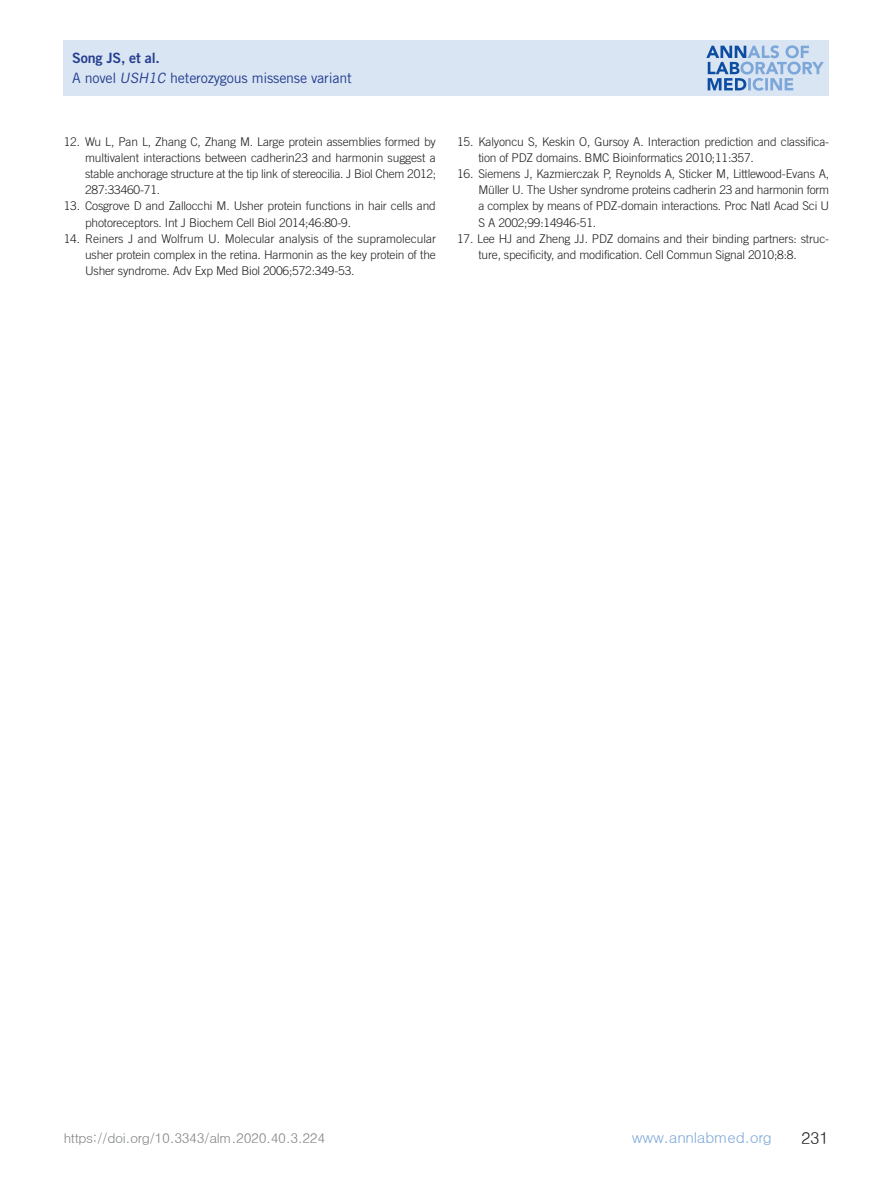
<style>
.page{position:relative;width:893px;height:1191px;background:#fff}
.page>*{position:absolute;margin:0;border:0;box-sizing:border-box;transform-origin:0 0}
.t1{font:16.5px "Dotum";color:#231f20}
.t2{font:15px "Dotum";letter-spacing:-.02em;color:#7ca7d8}
.t3{font:14.25px "Trade Gothic LT Std";letter-spacing:-.015em;color:#253f8e}
.t4{font:14.25px "Trade Gothic LT Std Bd 2";letter-spacing:-.015em;color:#253f8e}
.t5{font:13.5px "Dotum";letter-spacing:-.03em;color:#808285}
.참고문헌_2{font:300 12px/16px "Trade Gothic LT Std";letter-spacing:-.015em;color:#231f20;text-align:justify}
.s1{font-style:italic}
</style>
<div class="page">
<div style="left:64px;top:40px;width:765px;height:56px;background:#dae5f4"></div>
<svg style="left:706px;top:45px;width:118px;height:46px"></svg>
<p class="t4" style="left:72px;top:49px;width:89px">Song JS, et al.</p>
<p class="t3" style="left:72px;top:69px;width:281px">A novel <span class="s1">USH1C</span> heterozygous missense variant</p>
<p class="참고문헌_2" style="left:85px;top:134px;width:353px;text-indent:-21px">12. Wu L, Pan L, Zhang C, Zhang M. Large protein assemblies formed by multivalent interactions between cadherin23 and harmonin suggest a stable anchorage structure at the tip link of stereocilia. J Biol Chem 2012; 287:33460-71.</p>
<p class="참고문헌_2" style="left:85px;top:198px;width:352px;text-indent:-21px">13. Cosgrove D and Zallocchi M. Usher protein functions in hair cells and photoreceptors. Int J Biochem Cell Biol 2014;46:80-9.</p>
<p class="참고문헌_2" style="left:85px;top:230px;width:352px;text-indent:-21px">14. Reiners J and Wolfrum U. Molecular analysis of the supramolecular usher protein complex in the retina. Harmonin as the key protein of the Usher syndrome. Adv Exp Med Biol 2006;572:349-53.</p>
<p class="참고문헌_2" style="left:478px;top:134px;width:352px;text-indent:-21px">15. Kalyoncu S, Keskin O, Gursoy A. Interaction prediction and classifica&shy;tion of PDZ domains. BMC Bioinformatics 2010;11:357.</p>
<p class="참고문헌_2" style="left:478px;top:166px;width:352px;text-indent:-21px">16. Siemens J, Kazmierczak P, Reynolds A, Sticker M, Littlewood-Evans A, Müller U. The Usher syndrome proteins cadherin 23 and harmonin form a complex by means of PDZ-domain interactions. Proc Natl Acad Sci U S A 2002;99:14946-51.</p>
<p class="참고문헌_2" style="left:478px;top:230px;width:352px;text-indent:-21px">17. Lee HJ and Zheng JJ. PDZ domains and their binding partners: struc&shy;ture, specificity, and modification. Cell Commun Signal 2010;8:8.</p>
<p class="t5" style="left:64px;top:1131px;width:263px">https://doi.org/10.3343/alm.2020.40.3.224</p>
<p class="t2" style="left:632px;top:1130px;width:142px">www.annlabmed.org</p>
<h1 class="t1" style="left:801px;top:1129px;width:30px">231</h1>
</div>
